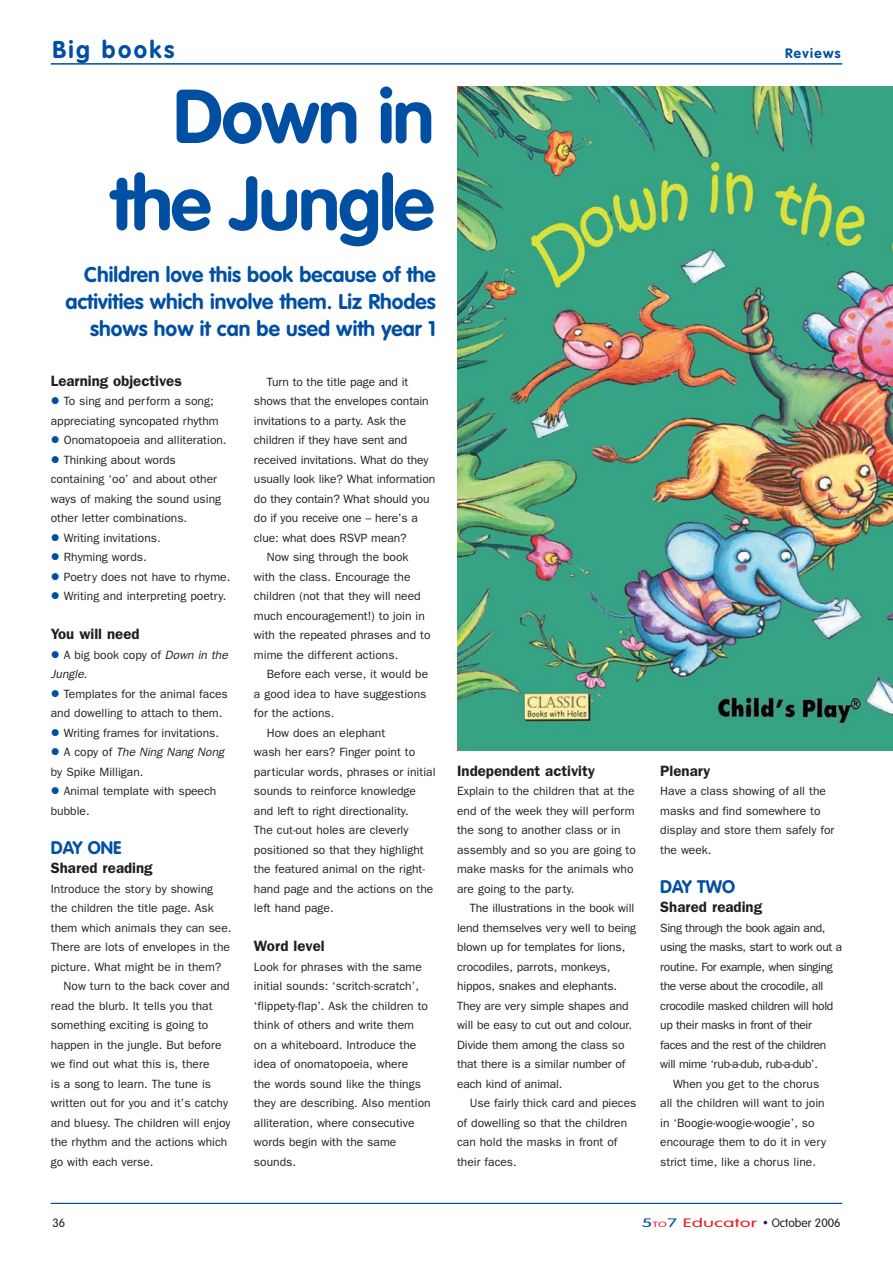
<style>
.page{position:relative;width:893px;height:1263px;background:#fff}
.page>*{position:absolute;margin:0;border:0;box-sizing:border-box;transform-origin:0 0}
.t1{font:700 75px/87px "VAG Rounded";letter-spacing:-.025em;color:#004fa3;text-align:right}
.t2{font:700 24px "VAG Rounded";letter-spacing:.1em;color:#004fa3}
.t3{font:700 21px/27px "VAG Rounded";color:#004fa3;text-align:right}
.t4{font:700 18px "VAG Rounded";color:#004fa3}
.t5{font:600 15px "Franklin Gothic";color:#231f20}
.t6{font:700 13.5px "VAG Rounded";letter-spacing:.1em;color:#004fa3}
.t7{font:12px/19.5px "Franklin Gothic";color:#231f20}
.t8{font:12px "Franklin Gothic";letter-spacing:-.03em;color:#231f20}
.t9{font:300 12px "VAG Rounded";color:#231f20}
.t10{font:italic 12px "Franklin Gothic";color:#231f20}
.s1{font-style:italic}
.s2{font-style:normal}
.s3{color:#004fa3}
.s4{font-size:7.5px;color:#ed1c24}
.s5{color:#ed1c24}
</style>
<div class="page">
<hr style="left:51px;top:1203px;width:791px;height:1px;background:#004fa3">
<hr style="left:51px;top:63px;width:791px;height:2px;background:#004fa3">
<img style="left:457px;top:86px;width:435px;height:665px">
<h2 class="t2" style="left:52px;top:40px;width:123px">Big books</h2>
<p class="t6" style="left:785px;top:48px;width:57px">Reviews</p>
<h1 class="t1" style="left:111px;top:79px;width:325px">Down in the Jungle</h1>
<h3 class="t3" style="left:65px;top:263px;width:372px">Children love this book because of the activities which involve them. Liz Rhodes shows how it can be used with year 1</h3>
<p class="t5" style="left:51px;top:375px;width:133px">Learning objectives</p>
<p class="t7" style="left:64px;top:392px;width:151px">To sing and perform a song;</p>
<p class="t7" style="left:51px;top:412px;width:169px">appreciating syncopated rhythm</p>
<p class="t7" style="left:64px;top:431px;width:164px">Onomatopoeia and alliteration.</p>
<p class="t7" style="left:64px;top:451px;width:114px">Thinking about words</p>
<p class="t7" style="left:51px;top:470px;width:168px">containing ‘oo’ and about other</p>
<p class="t7" style="left:51px;top:490px;width:172px">ways of making the sound using</p>
<p class="t7" style="left:51px;top:509px;width:138px">other letter combinations.</p>
<p class="t7" style="left:64px;top:529px;width:98px">Writing invitations.</p>
<p class="t7" style="left:64px;top:548px;width:84px">Rhyming words.</p>
<p class="t7" style="left:64px;top:568px;width:168px">Poetry does not have to rhyme.</p>
<p class="t7" style="left:64px;top:587px;width:164px">Writing and interpreting poetry.</p>
<p class="t5" style="left:51px;top:629px;width:90px">You will need</p>
<p class="t7" style="left:51px;top:646px;width:178px;text-indent:13px">A big book copy of <span class="s1">Down in the<br>Jungle</span>.</p>
<p class="t7" style="left:64px;top:685px;width:165px">Templates for the animal faces</p>
<p class="t7" style="left:51px;top:704px;width:173px">and dowelling to attach to them.</p>
<p class="t7" style="left:64px;top:724px;width:157px">Writing frames for invitations.</p>
<p class="t10" style="left:64px;top:748px;width:162px"><span class="s2">A copy of</span> The Ning Nang Nong</p>
<p class="t7" style="left:51px;top:763px;width:94px">by Spike Milligan.</p>
<p class="t7" style="left:64px;top:782px;width:154px">Animal template with speech</p>
<p class="t7" style="left:51px;top:802px;width:40px">bubble.</p>
<h3 class="t4" style="left:51px;top:840px;width:72px">DAY ONE</h3>
<p class="t5" style="left:51px;top:863px;width:103px">Shared reading</p>
<p class="t7" style="left:51px;top:880px;width:164px">Introduce the story by showing</p>
<p class="t7" style="left:51px;top:899px;width:164px">the children the title page. Ask</p>
<p class="t7" style="left:51px;top:919px;width:182px">them which animals they can see.</p>
<p class="t7" style="left:51px;top:938px;width:181px">There are lots of envelopes in the</p>
<p class="t7" style="left:51px;top:958px;width:172px">picture. What might be in them?</p>
<p class="t7" style="left:64px;top:977px;width:168px">Now turn to the back cover and</p>
<p class="t7" style="left:51px;top:997px;width:163px">read the blurb. It tells you that</p>
<p class="t7" style="left:51px;top:1016px;width:159px">something exciting is going to</p>
<p class="t7" style="left:51px;top:1036px;width:172px">happen in the jungle. But before</p>
<p class="t7" style="left:51px;top:1055px;width:160px">we find out what this is, there</p>
<p class="t7" style="left:51px;top:1075px;width:162px">is a song to learn. The tune is</p>
<p class="t7" style="left:51px;top:1094px;width:179px">written out for you and it’s catchy</p>
<p class="t7" style="left:51px;top:1114px;width:181px">and bluesy. The children will enjoy</p>
<p class="t7" style="left:51px;top:1133px;width:178px">the rhythm and the actions which</p>
<p class="t7" style="left:51px;top:1153px;width:104px">go with each verse.</p>
<p class="t7" style="left:267px;top:373px;width:143px">Turn to the title page and it</p>
<p class="t7" style="left:254px;top:392px;width:176px">shows that the envelopes contain</p>
<p class="t7" style="left:254px;top:412px;width:154px">invitations to a party. Ask the</p>
<p class="t7" style="left:254px;top:431px;width:155px">children if they have sent and</p>
<p class="t7" style="left:254px;top:451px;width:176px">received invitations. What do they</p>
<p class="t7" style="left:254px;top:470px;width:183px">usually look like? What information</p>
<p class="t7" style="left:254px;top:490px;width:177px">do they contain? What should you</p>
<p class="t7" style="left:254px;top:509px;width:166px">do if you receive one – here’s a</p>
<p class="t7" style="left:254px;top:529px;width:154px">clue: what does RSVP mean?</p>
<p class="t7" style="left:267px;top:548px;width:143px">Now sing through the book</p>
<p class="t7" style="left:254px;top:568px;width:158px">with the class. Encourage the</p>
<p class="t7" style="left:254px;top:587px;width:168px">children (not that they will need</p>
<p class="t7" style="left:254px;top:607px;width:172px">much encouragement!) to join in</p>
<p class="t7" style="left:254px;top:626px;width:178px">with the repeated phrases and to</p>
<p class="t7" style="left:254px;top:646px;width:146px">mime the different actions.</p>
<p class="t7" style="left:267px;top:665px;width:163px">Before each verse, it would be</p>
<p class="t7" style="left:254px;top:685px;width:174px">a good idea to have suggestions</p>
<p class="t7" style="left:254px;top:704px;width:82px">for the actions.</p>
<p class="t7" style="left:267px;top:724px;width:120px">How does an elephant</p>
<p class="t7" style="left:254px;top:743px;width:163px">wash her ears? Finger point to</p>
<p class="t7" style="left:254px;top:763px;width:183px">particular words, phrases or initial</p>
<p class="t7" style="left:254px;top:782px;width:164px">sounds to reinforce knowledge</p>
<p class="t7" style="left:254px;top:802px;width:156px">and left to right directionality.</p>
<p class="t7" style="left:254px;top:821px;width:156px">The cut-out holes are cleverly</p>
<p class="t7" style="left:254px;top:841px;width:171px">positioned so that they highlight</p>
<p class="t7" style="left:254px;top:860px;width:172px">the featured animal on the right-</p>
<p class="t7" style="left:254px;top:880px;width:181px">hand page and the actions on the</p>
<p class="t7" style="left:254px;top:899px;width:81px">left hand page.</p>
<p class="t5" style="left:254px;top:941px;width:72px">Word level</p>
<p class="t7" style="left:254px;top:958px;width:178px">Look for phrases with the same initial sounds: ‘scritch-scratch’, ‘flippety-flap’. Ask the children to think of others and write them<br>on a whiteboard. Introduce the idea of onomatopoeia, where<br>the words sound like the things they are describing. Also mention alliteration, where consecutive words begin with the same sounds.</p>
<p class="t5" style="left:457px;top:765px;width:139px">Independent activity</p>
<p class="t7" style="left:457px;top:782px;width:180px">Explain to the children that at the end of the week they will perform the song to another class or in assembly and so you are going to make masks for the animals who are going to the party.</p>
<p class="t7" style="left:457px;top:899px;width:180px;text-indent:13px">The illustrations in the book will lend themselves very well to being blown up for templates for lions, crocodiles, parrots, monkeys, hippos, snakes and elephants.<br>They are very simple shapes and will be easy to cut out and colour.<br>Divide them among the class so that there is a similar number of each kind of animal.</p>
<p class="t7" style="left:457px;top:1094px;width:181px;text-indent:13px">Use fairly thick card and pieces of dowelling so that the children can hold the masks in front of their faces.</p>
<p class="t5" style="left:660px;top:765px;width:52px">Plenary</p>
<p class="t7" style="left:660px;top:782px;width:176px">Have a class showing of all the masks and find somewhere to display and store them safely for the week.</p>
<h3 class="t4" style="left:660px;top:879px;width:76px">DAY TWO</h3>
<p class="t5" style="left:660px;top:902px;width:103px">Shared reading</p>
<p class="t8" style="left:660px;top:923px;width:167px">Sing through the book again and,</p>
<p class="t8" style="left:660px;top:943px;width:183px">using the masks, start to work out a</p>
<p class="t8" style="left:660px;top:962px;width:174px">routine. For example, when singing</p>
<p class="t8" style="left:660px;top:982px;width:165px">the verse about the crocodile, all</p>
<p class="t8" style="left:660px;top:1001px;width:175px">crocodile masked children will hold</p>
<p class="t8" style="left:660px;top:1021px;width:153px">up their masks in front of their</p>
<p class="t8" style="left:660px;top:1040px;width:167px">faces and the rest of the children</p>
<p class="t8" style="left:660px;top:1060px;width:159px">will mime ‘rub-a-dub, rub-a-dub’.</p>
<p class="t7" style="left:673px;top:1075px;width:148px">When you get to the chorus</p>
<p class="t7" style="left:660px;top:1094px;width:166px">all the children will want to join</p>
<p class="t7" style="left:660px;top:1114px;width:156px">in ‘Boogie-woogie-woogie’, so</p>
<p class="t7" style="left:660px;top:1133px;width:167px">encourage them to do it in very</p>
<p class="t7" style="left:660px;top:1153px;width:157px">strict time, like a chorus line.</p>
<p class="t9" style="left:52px;top:1218px;width:14px">36</p>
<p class="t9" style="left:641px;top:1218px;width:200px"><span class="s3">5</span><span class="s4">TO</span><span class="s3">7</span> <span class="s5">Educator</span> October 2006</p>
</div>
